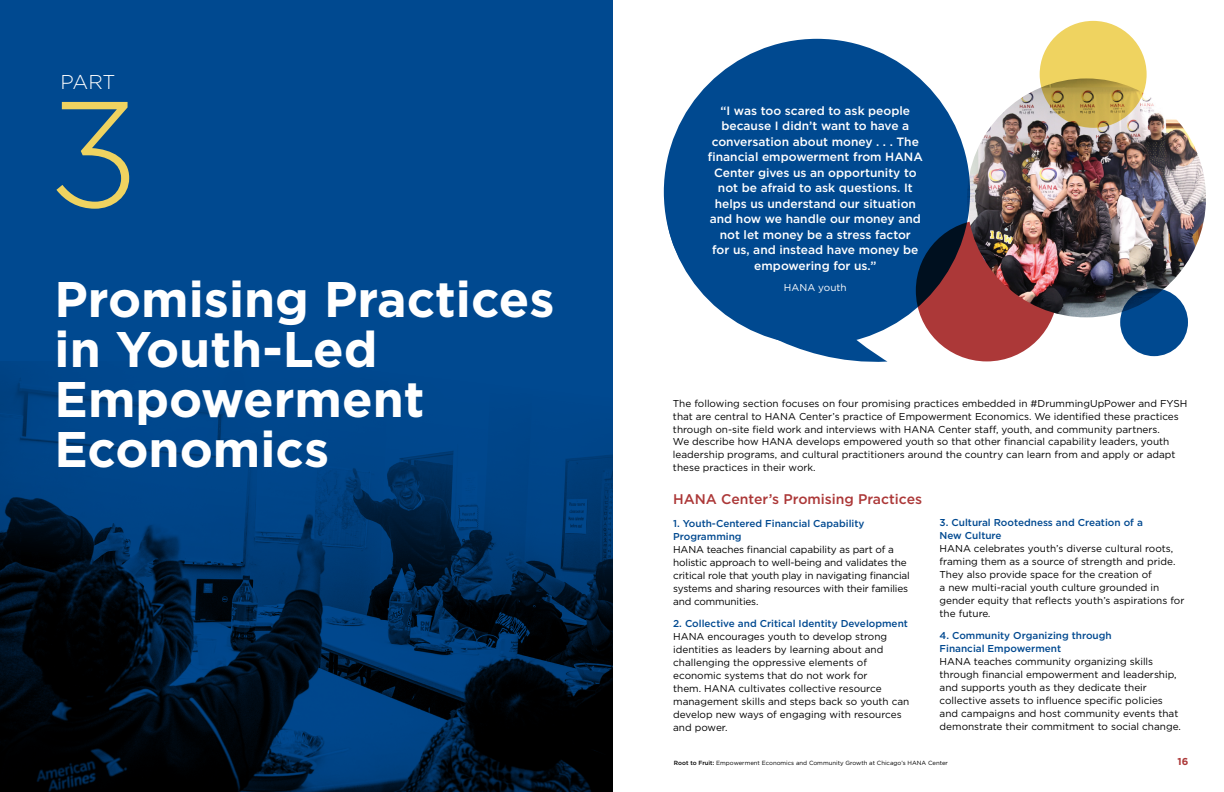
<style>
.page{position:relative;width:1224px;height:792px;background:#fff}
.page>*{position:absolute;margin:0;border:0;box-sizing:border-box;transform-origin:0 0}
.t1{font:300 150px "Gotham";color:#efd360}
.t2{font:700 50px/50px "Gotham";color:#fff}
.t3{font:300 20px "Gotham";color:#fff}
.t4{font:500 14px "Gotham";color:#ac3838}
.t5{font:500 12px/15.5px "Gotham";color:#fff;text-align:center}
.Body_Copy{font:10px/13px "Gotham";color:#000}
.t6{font:10px "Gotham";color:#fff}
.t7{font:700 10px "Gotham";color:#ac3838}
.t8{font:6px "Gotham";color:#000}
.s1{font-weight:500;color:#004990}
.s2{font-style:italic}
.s3{font-weight:500}
</style>
<div class="page">
<div style="left:916px;top:220px;width:142px;height:141px;background:#ac3838;border-radius:50%"></div>
<img style="left:967px;top:78px;width:239px;height:239px;border-radius:119px">
<div style="left:664px;top:39px;width:306px;height:306px;background:#004990;border-radius:50%"></div>
<svg style="left:666px;top:81px;width:292px;height:281px"></svg>
<div style="left:1120px;top:288px;width:68px;height:68px;background:#004990;border-radius:50%"></div>
<svg style="left:1040px;top:21px;width:107px;height:107px;fill:#efd360"></svg>
<div style="left:0;top:0;width:613px;height:792px;background:#004990"></div>
<img style="left:0;top:367px;width:613px;height:425px">
<h1 class="t3" style="left:61px;top:71px;width:56px">PART</h1>
<h1 class="t1" style="left:48px;top:72px;width:93px">3</h1>
<h1 class="t2" style="left:55px;top:274px;width:502px">Promising Practices in Youth-Led<br>Empowerment<br>Economics</h1>
<p class="t5" style="left:708px;top:103px;width:217px">“I was too scared to ask people because I didn’t want to have a conversation about money . . . The financial empowerment from HANA<br>Center gives us an opportunity to not be afraid to ask questions. It helps us understand our situation and how we handle our money and not let money be a stress factor<br>for us, and instead have money be empowering for us.”</p>
<p class="t6" style="left:784px;top:282px;width:64px">HANA youth</p>
<p class="Body_Copy" style="left:673px;top:397px;width:516px">The following section focuses on four promising practices embedded in #DrummingUpPower and FYSH that are central to HANA Center’s practice of Empowerment Economics. We identified these practices through on-site field work and interviews with HANA Center staff, youth, and community partners.<br>We describe how HANA develops empowered youth so that other financial capability leaders, youth leadership programs, and cultural practitioners around the country can learn from and apply or adapt these practices in their work.</p>
<h3 class="t4" style="left:673px;top:490px;width:251px">HANA Center’s Promising Practices</h3>
<p class="Body_Copy" style="left:673px;top:517px;width:238px"><span class="s1">1. Youth-Centered Financial Capability Programming<br></span>HANA teaches financial capability as part of a holistic approach to well-being and validates the critical role that youth play in navigating financial systems and sharing resources with their families and communities.</p>
<p class="Body_Copy" style="left:673px;top:617px;width:238px"><span class="s1">2. Collective and Critical Identity Development </span>HANA encourages youth to develop strong identities as leaders by learning about and challenging the oppressive elements of economic systems that do not work for<br>them. HANA cultivates collective resource management skills and steps back so youth can develop new ways of engaging with resources and power.</p>
<p class="Body_Copy" style="left:940px;top:516px;width:246px"><span class="s1">3. Cultural Rootedness and Creation of a<br>New Culture<br></span>HANA celebrates youth’s diverse cultural roots, framing them as a source of strength and pride.<br>They also provide space for the creation of<br>a new multi-racial youth culture grounded in gender equity that reflects youth’s aspirations for the future<span class="s2">.</span></p>
<p class="Body_Copy" style="left:940px;top:629px;width:243px"><span class="s1">4. Community Organizing through<br>Financial Empowerment<br></span>HANA teaches community organizing skills through financial empowerment and leadership, and supports youth as they dedicate their collective assets to influence specific policies and campaigns and host community events that demonstrate their commitment to social change.</p>
<p class="t8" style="left:674px;top:760px;width:276px"><span class="s3">Root to Fruit:</span> Empowerment Economics and Community Growth at Chicago’s HANA Center</p>
<p class="t7" style="left:1178px;top:755px;width:12px">16</p>
</div>
